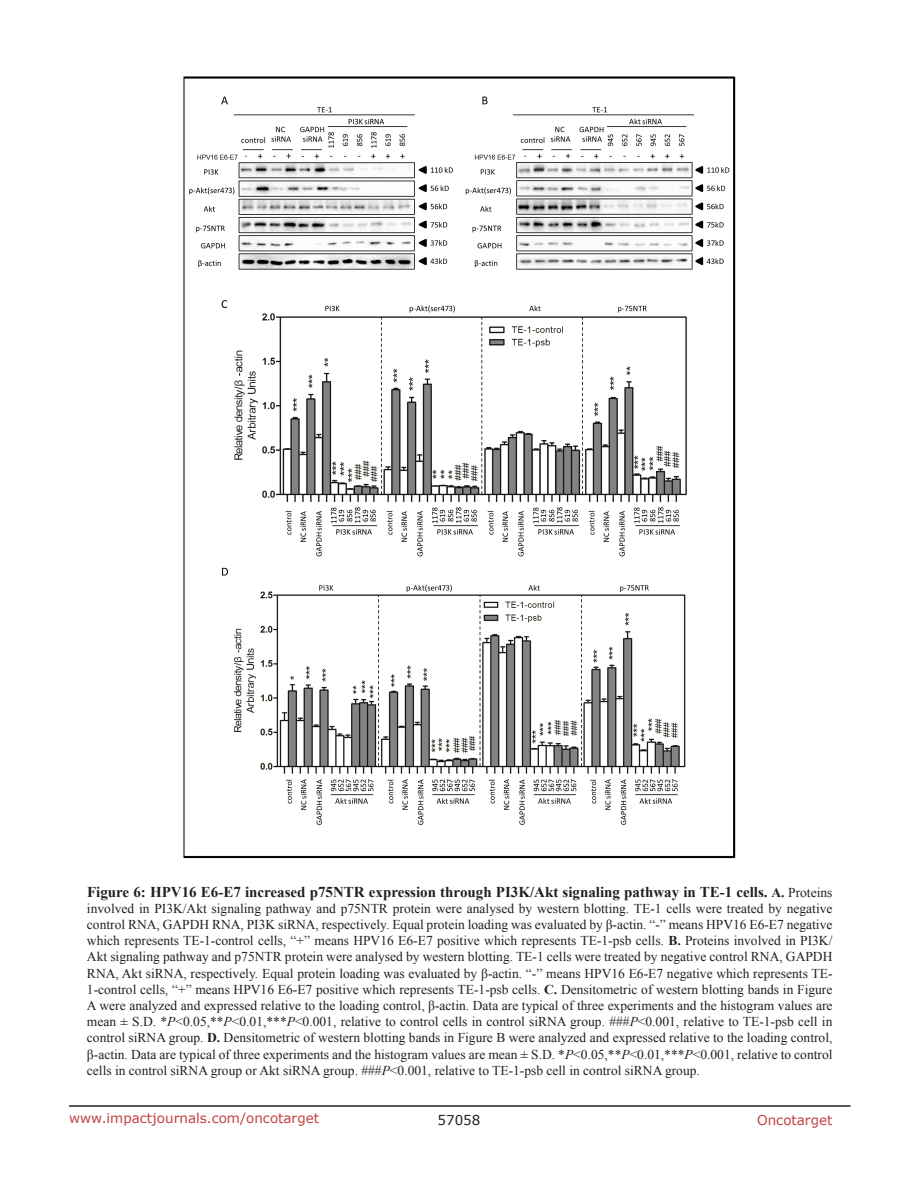
<style>
.page{position:relative;width:918px;height:1188px;background:#fff}
.page>*{position:absolute;margin:0;border:0;box-sizing:border-box;transform-origin:0 0}
.t1{font:700 15px "Times New Roman";color:#231f20}
.t2{font:13.5px/16.2px "Times New Roman";color:#231f20;text-align:justify}
.t3{font:13.5px "Verdana";color:#c24141}
.t4{font:13.5px "Verdana";color:#231f20}
.s1{font-size:13.5px}
.s2{font-weight:400;font-size:13.5px}
.s3{font-weight:700}
.s4{font-style:italic}
</style>
<div class="page">
<hr style="left:69px;top:1105px;width:781px;height:2px;background:#231f20">
<img style="left:183px;top:76px;width:553px;height:783px">
<p class="t1" style="left:87px;top:881px;width:747px">Figure 6: HPV16 E6-E7 increased p75NTR expression through PI3K/Akt signaling pathway in TE-1 cells. <span class="s1">A.</span> <span class="s2">Proteins</span></p>
<p class="t2" style="left:87px;top:900px;width:747px">involved in PI3K/Akt signaling pathway and p75NTR protein were analysed by western blotting. TE-1 cells were treated by negative control RNA, GAPDH RNA, PI3K siRNA, respectively. Equal protein loading was evaluated by β-actin. “-” means HPV16 E6-E7 negative which represents TE-1-control cells, “+” means HPV16 E6-E7 positive which represents TE-1-psb cells. <span class="s3">B.</span> Proteins involved in PI3K/ Akt signaling pathway and p75NTR protein were analysed by western blotting. TE-1 cells were treated by negative control RNA, GAPDH RNA, Akt siRNA, respectively. Equal protein loading was evaluated by β-actin. “-” means HPV16 E6-E7 negative which represents TE-1-control cells, “+” means HPV16 E6-E7 positive which represents TE-1-psb cells. <span class="s3">C.</span> Densitometric of western blotting bands in Figure A were analyzed and expressed relative to the loading control, β-actin. Data are typical of three experiments and the histogram values are mean ± S.D. *<span class="s4">P</span>&lt;0.05,**<span class="s4">P</span>&lt;0.01,***<span class="s4">P</span>&lt;0.001, relative to control cells in control siRNA group. ###<span class="s4">P</span>&lt;0.001, relative to TE-1-psb cell in control siRNA group. <span class="s3">D.</span> Densitometric of western blotting bands in Figure B were analyzed and expressed relative to the loading control, β-actin. Data are typical of three experiments and the histogram values are mean ± S.D. *<span class="s4">P</span>&lt;0.05,**<span class="s4">P</span>&lt;0.01,***<span class="s4">P</span>&lt;0.001, relative to control cells in control siRNA group or Akt siRNA group. ###<span class="s4">P</span>&lt;0.001, relative to TE-1-psb cell in control siRNA group.</p>
<p class="t3" style="left:69px;top:1109px;width:252px">www.impactjournals.com/oncotarget</p>
<p class="t4" style="left:438px;top:1111px;width:44px">57058</p>
<p class="t3" style="left:757px;top:1111px;width:77px">Oncotarget</p>
</div>
